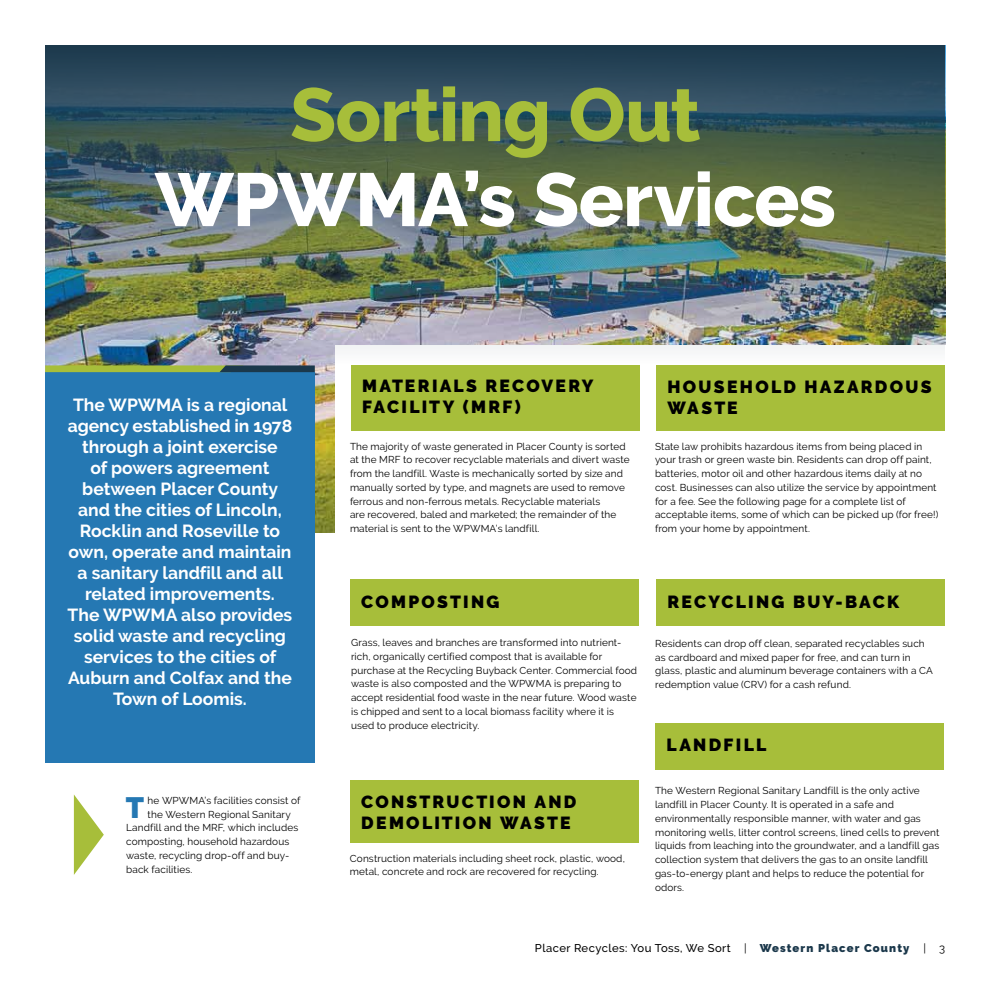
<style>
.page{position:relative;width:990px;height:990px;background:#fff}
.page>*{position:absolute;margin:0;border:0;box-sizing:border-box;transform-origin:0 0}
.t1{font:800 75px "Raleway";letter-spacing:-.015em;color:#fff}
.t2{font:800 75px "Raleway";letter-spacing:-.015em;color:#a7be3a}
.t3{font:900 29.38px "Raleway";color:#2578b3}
.t4{font:700 17.5px/21px "Raleway";color:#fff;text-align:center}
.t5{font:900 17.5px/21px "Raleway";letter-spacing:.135em;color:#000}
.t6{font:500 11.25px "Raleway";letter-spacing:.04em;color:#000}
.t7{font:11.25px "Raleway";color:#000}
.t8{font:10px/13.8px "Raleway";letter-spacing:.015em;color:#000}
.s1{font-weight:400}
.s2{font-weight:900;color:#1b384b}
</style>
<div class="page">
<img style="left:45px;top:45px;width:900px;height:320px">
<div style="left:45px;top:372px;width:270px;height:390px;background:#2578b3"></div>
<svg style="left:45px;top:365px;width:270px;height:7px;background:#799044"></svg>
<div style="left:351px;top:365px;width:289px;height:66px;background:#a7be3a"></div>
<div style="left:350px;top:580px;width:289px;height:46px;background:#a7be3a"></div>
<div style="left:656px;top:365px;width:289px;height:66px;background:#a7be3a"></div>
<div style="left:656px;top:580px;width:289px;height:46px;background:#a7be3a"></div>
<div style="left:655px;top:724px;width:289px;height:46px;background:#a7be3a"></div>
<div style="left:350px;top:780px;width:289px;height:62px;background:#a7be3a"></div>
<svg style="left:74px;top:794px;width:30px;height:81px"></svg>
<h1 class="t2" style="left:290px;top:72px;width:412px">Sorting Out</h1>
<h1 class="t1" style="left:155px;top:157px;width:682px">WPWMA’s Services</h1>
<p class="t4" style="left:68px;top:395px;width:226px">The WPWMA is a regional agency established in 1978 through a joint exercise<br>of powers agreement between Placer County and the cities of Lincoln,<br>Rocklin and Roseville to own, operate and maintain a sanitary landfill and all related improvements.<br>The WPWMA also provides solid waste and recycling services to the cities of<br>Auburn and Colfax and the<br>Town of Loomis.</p>
<h2 class="t3" style="left:126px;top:790px;width:20px">T</h2>
<p class="t8" style="left:148px;top:793px;width:154px">he WPWMA’s facilities consist of</p>
<p class="t8" style="left:148px;top:807px;width:145px">the Western Regional Sanitary</p>
<p class="t8" style="left:126px;top:821px;width:174px">Landfill and the MRF, which includes</p>
<p class="t8" style="left:126px;top:835px;width:165px">composting, household hazardous</p>
<p class="t8" style="left:126px;top:848px;width:165px">waste, recycling drop-off and buy-</p>
<p class="t8" style="left:126px;top:862px;width:68px">back facilities.</p>
<h3 class="t5" style="left:362px;top:376px;width:91px">MATERIALS</h3>
<h3 class="t5" style="left:362px;top:376px;width:233px;text-indent:123px">RECOVERY<br>FACILITY (MRF)</h3>
<p class="t8" style="left:350px;top:439px;width:281px">The majority of waste generated in Placer County is sorted at the MRF to recover recyclable materials and divert waste from the landfill. Waste is mechanically sorted by size and manually sorted by type, and magnets are used to remove ferrous and non-ferrous metals. Recyclable materials<br>are recovered, baled and marketed; the remainder of the material is sent to the WPWMA’s landfill.</p>
<h3 class="t5" style="left:667px;top:377px;width:87px">HOUSEHOL</h3>
<h3 class="t5" style="left:783px;top:377px;width:148px">D HAZARDOUS</h3>
<h3 class="t5" style="left:667px;top:398px;width:34px">WAST</h3>
<h3 class="t5" style="left:727px;top:398px;width:12px">E</h3>
<p class="t8" style="left:655px;top:439px;width:285px">State law prohibits hazardous items from being placed in your trash or green waste bin. Residents can drop off paint, batteries, motor oil and other hazardous items daily at no cost. Businesses can also utilize the service by appointment for a fee. See the following page for a complete list of acceptable items, some of which can be picked up (for free!) from your home by appointment.</p>
<h3 class="t5" style="left:361px;top:591px;width:75px">COM POST</h3>
<h3 class="t5" style="left:463px;top:591px;width:23px">ING</h3>
<p class="t8" style="left:351px;top:636px;width:288px">Grass, leaves and branches are transformed into nutrient&shy;rich, organically certified compost that is available for purchase at the Recycling Buyback Center. Commercial food waste is also composted and the WPWMA is preparing to accept residential food waste in the near future. Wood waste is chipped and sent to a local biomass facility where it is used to produce electricity.</p>
<h3 class="t5" style="left:361px;top:791px;width:29px">CONSTR</h3>
<h3 class="t5" style="left:447px;top:791px;width:66px">UCTION</h3>
<h3 class="t5" style="left:535px;top:791px;width:43px">AN D</h3>
<h3 class="t5" style="left:361px;top:812px;width:43px">DEMOL</h3>
<h3 class="t5" style="left:434px;top:812px;width:44px">ITION</h3>
<h3 class="t5" style="left:500px;top:812px;width:34px">WAST</h3>
<h3 class="t5" style="left:560px;top:812px;width:12px">E</h3>
<p class="t8" style="left:350px;top:851px;width:277px">Construction materials including sheet rock, plastic, wood, metal, concrete and rock are recovered for recycling.</p>
<h3 class="t5" style="left:667px;top:591px;width:103px">RECYCLING</h3>
<h3 class="t5" style="left:793px;top:591px;width:108px">BUY-BACK</h3>
<p class="t8" style="left:655px;top:636px;width:279px">Residents can drop off clean, separated recyclables such as cardboard and mixed paper for free, and can turn in glass, plastic and aluminum beverage containers with a CA redemption value (CRV) for a cash refund.</p>
<h3 class="t5" style="left:667px;top:735px;width:89px">LAN DFILL</h3>
<p class="t8" style="left:655px;top:784px;width:286px">The Western Regional Sanitary Landfill is the only active landfill in Placer County. It is operated in a safe and environmentally responsible manner, with water and gas monitoring wells, litter control screens, lined cells to prevent liquids from leaching into the groundwater, and a landfill gas collection system that delivers the gas to an onsite landfill gas-to-energy plant and helps to reduce the potential for odors.</p>
<p class="t6" style="left:535px;top:942px;width:376px">Placer Recycles: You Toss, We Sort <span class="s1">|</span> <span class="s2">WESTERN PLACER COUNTY</span></p>
<p class="t7" style="left:924px;top:942px;width:23px">| 3</p>
</div>
